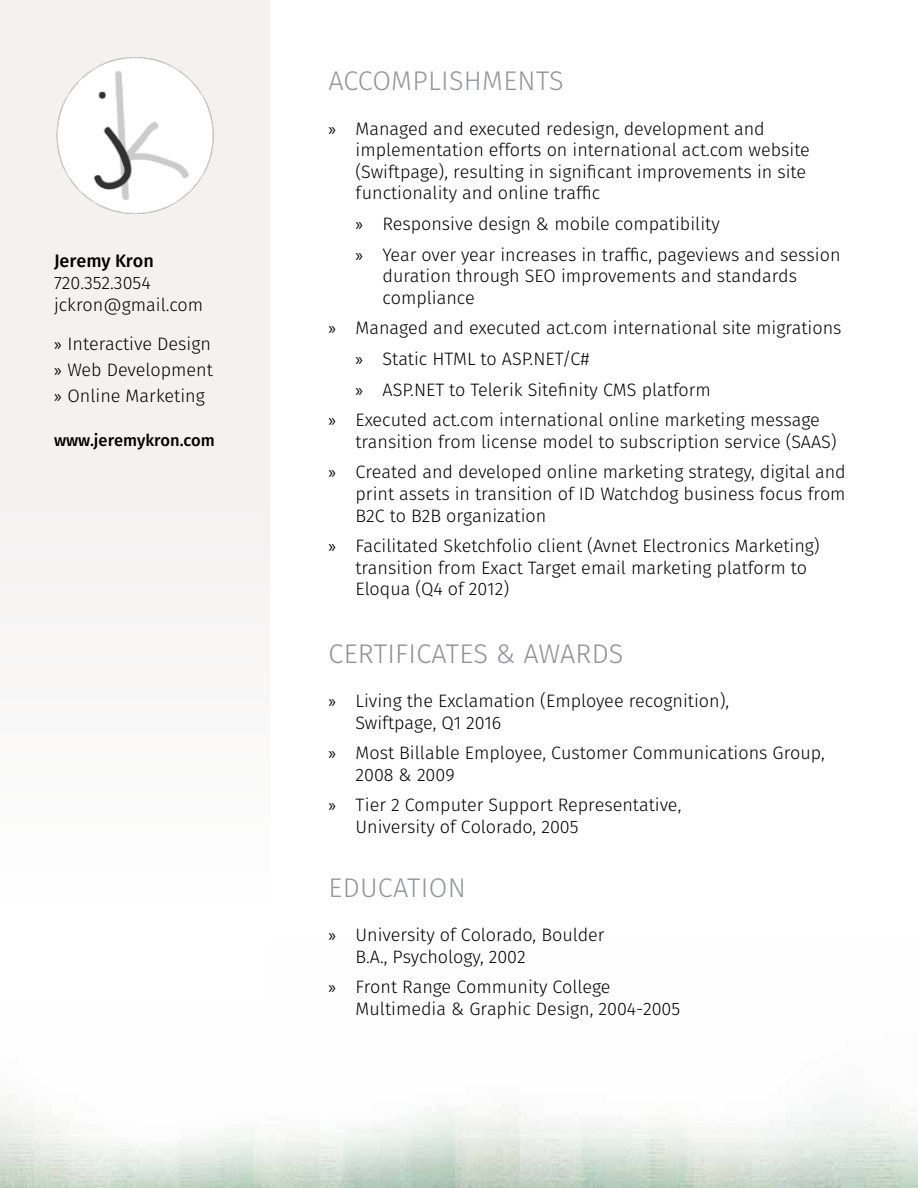
<style>
.page{position:relative;width:918px;height:1188px;background:#fff}
.page>*{position:absolute;margin:0;border:0;box-sizing:border-box;transform-origin:0 0}
.t1{font:300 27px "Fira Sans";letter-spacing:.01em;color:#939598}
.t2{font:300 27px "Fira Sans";letter-spacing:.01em;color:#8f9194}
.t3{font:300 18px/21.6px "Fira Sans";color:#000}
.t4{font:500 18px "Fira Sans";letter-spacing:-.005em;color:#000}
.t5{font:500 16.5px "Fira Sans";color:#000}
.s1{font-family:"Myriad Pro";font-weight:400}
</style>
<div class="page">
<div style="left:0;top:0;width:270px;height:1001px;background:#f5f3f3"></div>
<img style="left:56px;top:57px;width:158px;height:157px">
<p class="t4" style="left:54px;top:248px;width:101px">Jeremy Kron</p>
<p class="t3" style="left:54px;top:272px;width:151px">720.352.3054 jckron@gmail.com</p>
<p class="t3" style="left:54px;top:331px;width:160px;line-height:26.1px;text-align:justify"><span class="s1">»</span> Interactive Design <span class="s1">»</span> Web Development <span class="s1">»</span> Online Marketing</p>
<p class="t5" style="left:54px;top:429px;width:162px">www.jeremykron.com</p>
<h1 class="t1" style="left:329px;top:62px;width:237px">ACCOMPLISHMENTS</h1>
<p class="t3" style="left:355px;top:117px;width:456px;text-indent:-27px"><span class="s1">»</span> Managed and executed redesign, development and implementation efforts on international act.com website (Swiftpage), resulting in significant improvements in site functionality and online traffic</p>
<p class="t3" style="left:355px;top:208px;width:487px;line-height:30.6px"><span class="s1">»</span> Responsive design &amp; mobile compatibility<br><span class="s1">»</span> Year over year increases in traffic, pageviews and session</p>
<p class="t3" style="left:382px;top:265px;width:416px">duration through SEO improvements and standards compliance</p>
<p class="t3" style="left:328px;top:317px;width:515px"><span class="s1">»</span> Managed and executed act.com international site migrations</p>
<p class="t3" style="left:355px;top:348px;width:236px"><span class="s1">»</span> Static HTML to ASP.NET/C#</p>
<p class="t3" style="left:355px;top:378px;width:357px"><span class="s1">»</span> ASP.NET to Telerik Sitefinity CMS platform</p>
<p class="t3" style="left:328px;top:409px;width:493px"><span class="s1">»</span> Executed act.com international online marketing message</p>
<p class="t3" style="left:328px;top:426px;width:519px;line-height:30.6px;text-indent:27px">transition from license model to subscription service (SAAS) <span class="s1">»</span> Created and developed online marketing strategy, digital and</p>
<p class="t3" style="left:355px;top:483px;width:492px">print assets in transition of ID Watchdog business focus from<br>B2C to B2B organization</p>
<p class="t3" style="left:355px;top:535px;width:466px;text-indent:-27px"><span class="s1">»</span> Facilitated Sketchfolio client (Avnet Electronics Marketing) transition from Exact Target email marketing platform to<br>Eloqua (Q4 of 2012)</p>
<h1 class="t2" style="left:329px;top:635px;width:296px">CERTIFICATES &amp; AWARDS</h1>
<p class="t3" style="left:355px;top:690px;width:375px;text-indent:-27px"><span class="s1">»</span> Living the Exclamation (Employee recognition),<br>Swiftpage, Q1 2016</p>
<p class="t3" style="left:355px;top:742px;width:471px;text-indent:-27px"><span class="s1">»</span> Most Billable Employee, Customer Communications Group,<br>2008 &amp; 2009</p>
<p class="t3" style="left:355px;top:794px;width:327px;text-indent:-27px"><span class="s1">»</span> Tier 2 Computer Support Representative,<br>University of Colorado, 2005</p>
<h1 class="t1" style="left:329px;top:868px;width:139px">EDUCATION</h1>
<p class="t3" style="left:355px;top:924px;width:251px;text-indent:-27px"><span class="s1">»</span> University of Colorado, Boulder<br>B.A., Psychology, 2002</p>
<p class="t3" style="left:355px;top:976px;width:326px;text-indent:-27px"><span class="s1">»</span> Front Range Community College<br>Multimedia &amp; Graphic Design, 2004-2005</p>
</div>
